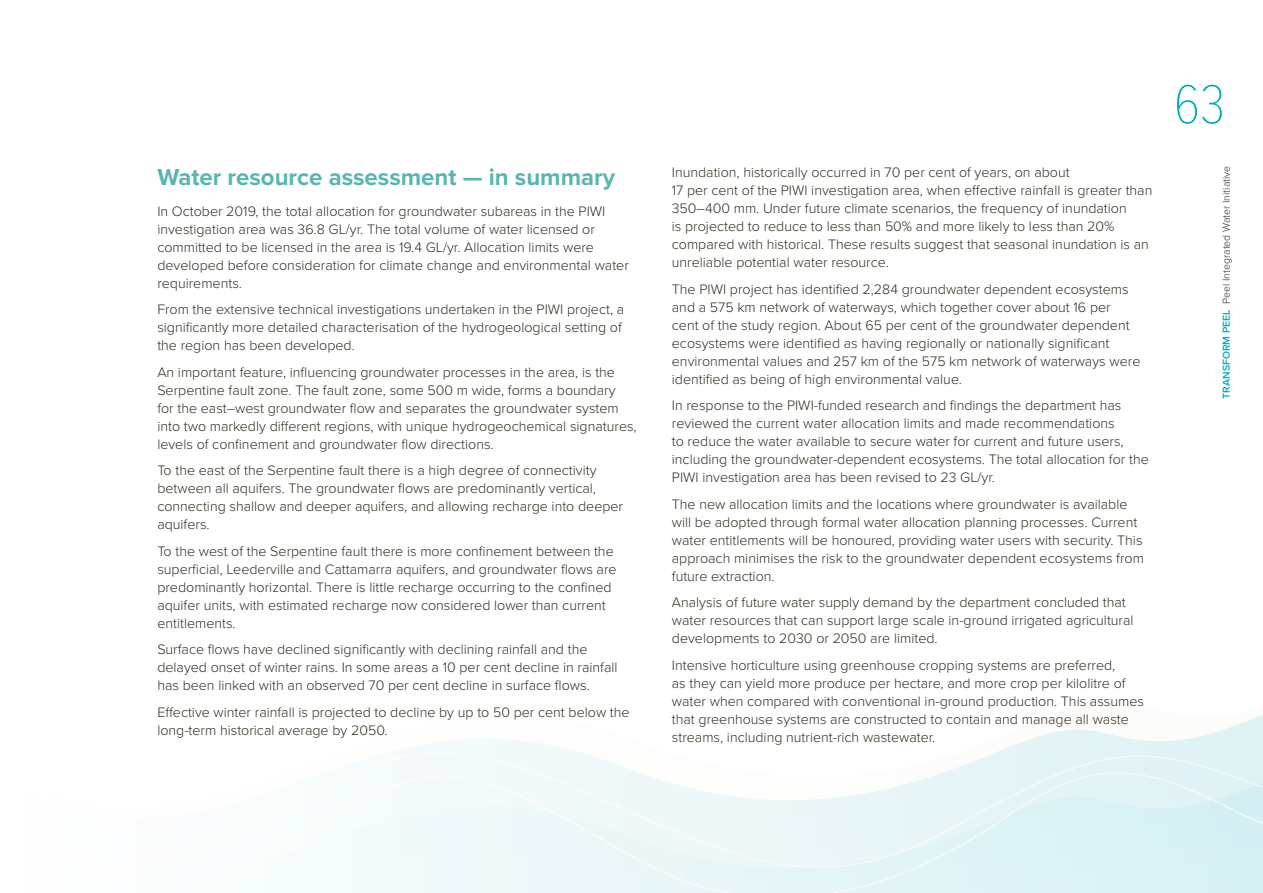
<style>
.page{position:relative;width:1263px;height:893px;background:#fff}
.page>*{position:absolute;margin:0;border:0;box-sizing:border-box;transform-origin:0 0}
.t1{font:100 57px "Proxima Nova Cond";color:#00acbb}
.t2{font:700 24px "Proxima Nova";color:#57b6b1}
.t3{font:300 14.25px/18px "Proxima Nova";color:#312d1e}
.t4{font:300 10.5px "Proxima Nova";color:#312d1e}
.s1{font-weight:600;color:#00acbb}
</style>
<div class="page">
<svg style="left:444px;top:729px;width:819px;height:13px"></svg>
<svg style="left:306px;top:742px;width:957px;height:151px;fill:#ecf7f9"></svg>
<h2 class="t2" style="left:157px;top:162px;width:459px">Water resource assessment — in summary</h2>
<p class="t3" style="left:157px;top:202px;width:473px">In October 2019, the total allocation for groundwater subareas in the PIWI investigation area was 36.8 GL/yr. The total volume of water licensed or committed to be licensed in the area is 19.4 GL/yr. Allocation limits were developed before consideration for climate change and environmental water requirements.</p>
<p class="t3" style="left:157px;top:301px;width:468px">From the extensive technical investigations undertaken in the PIWI project, a significantly more detailed characterisation of the hydrogeological setting of the region has been developed.</p>
<p class="t3" style="left:157px;top:363px;width:481px">An important feature, influencing groundwater processes in the area, is the Serpentine fault zone. The fault zone, some 500 m wide, forms a boundary<br>for the east–west groundwater flow and separates the groundwater system into two markedly different regions, with unique hydrogeochemical signatures, levels of confinement and groundwater flow directions.</p>
<p class="t3" style="left:157px;top:462px;width:467px">To the east of the Serpentine fault there is a high degree of connectivity between all aquifers. The groundwater flows are predominantly vertical, connecting shallow and deeper aquifers, and allowing recharge into deeper aquifers.</p>
<p class="t3" style="left:157px;top:542px;width:461px">To the west of the Serpentine fault there is more confinement between the superficial, Leederville and Cattamarra aquifers, and groundwater flows are predominantly horizontal. There is little recharge occurring to the confined aquifer units, with estimated recharge now considered lower than current entitlements.</p>
<p class="t3" style="left:157px;top:641px;width:462px">Surface flows have declined significantly with declining rainfall and the delayed onset of winter rains. In some areas a 10 per cent decline in rainfall has been linked with an observed 70 per cent decline in surface flows.</p>
<p class="t3" style="left:157px;top:703px;width:474px">Effective winter rainfall is projected to decline by up to 50 per cent below the long-term historical average by 2050.</p>
<p class="t3" style="left:672px;top:164px;width:482px">Inundation, historically occurred in 70 per cent of years, on about<br>17 per cent of the PIWI investigation area, when effective rainfall is greater than 350–400 mm. Under future climate scenarios, the frequency of inundation<br>is projected to reduce to less than 50% and more likely to less than 20% compared with historical. These results suggest that seasonal inundation is an unreliable potential water resource.</p>
<p class="t3" style="left:672px;top:280px;width:470px">The PIWI project has identified 2,284 groundwater dependent ecosystems and a 575 km network of waterways, which together cover about 16 per cent of the study region. About 65 per cent of the groundwater dependent ecosystems were identified as having regionally or nationally significant environmental values and 257 km of the 575 km network of waterways were identified as being of high environmental value.</p>
<p class="t3" style="left:672px;top:397px;width:478px">In response to the PIWI-funded research and findings the department has reviewed the current water allocation limits and made recommendations<br>to reduce the water available to secure water for current and future users, including the groundwater-dependent ecosystems. The total allocation for the PIWI investigation area has been revised to 23 GL/yr.</p>
<p class="t3" style="left:672px;top:495px;width:474px">The new allocation limits and the locations where groundwater is available will be adopted through formal water allocation planning processes. Current water entitlements will be honoured, providing water users with security. This approach minimises the risk to the groundwater dependent ecosystems from future extraction.</p>
<p class="t3" style="left:672px;top:594px;width:463px">Analysis of future water supply demand by the department concluded that water resources that can support large scale in-ground irrigated agricultural developments to 2030 or 2050 are limited.</p>
<p class="t3" style="left:672px;top:656px;width:474px">Intensive horticulture using greenhouse cropping systems are preferred,<br>as they can yield more produce per hectare, and more crop per kilolitre of water when compared with conventional in-ground production. This assumes that greenhouse systems are constructed to contain and manage all waste streams, including nutrient-rich wastewater.</p>
<h1 class="t1" style="left:1174px;top:62px;width:53px">63</h1>
<p class="t4" style="left:1220px;top:399px;width:234px;rotate:-90deg"><span class="s1">TRANSFORM PEEL</span> Peel Integrated Water Initiative</p>
</div>
